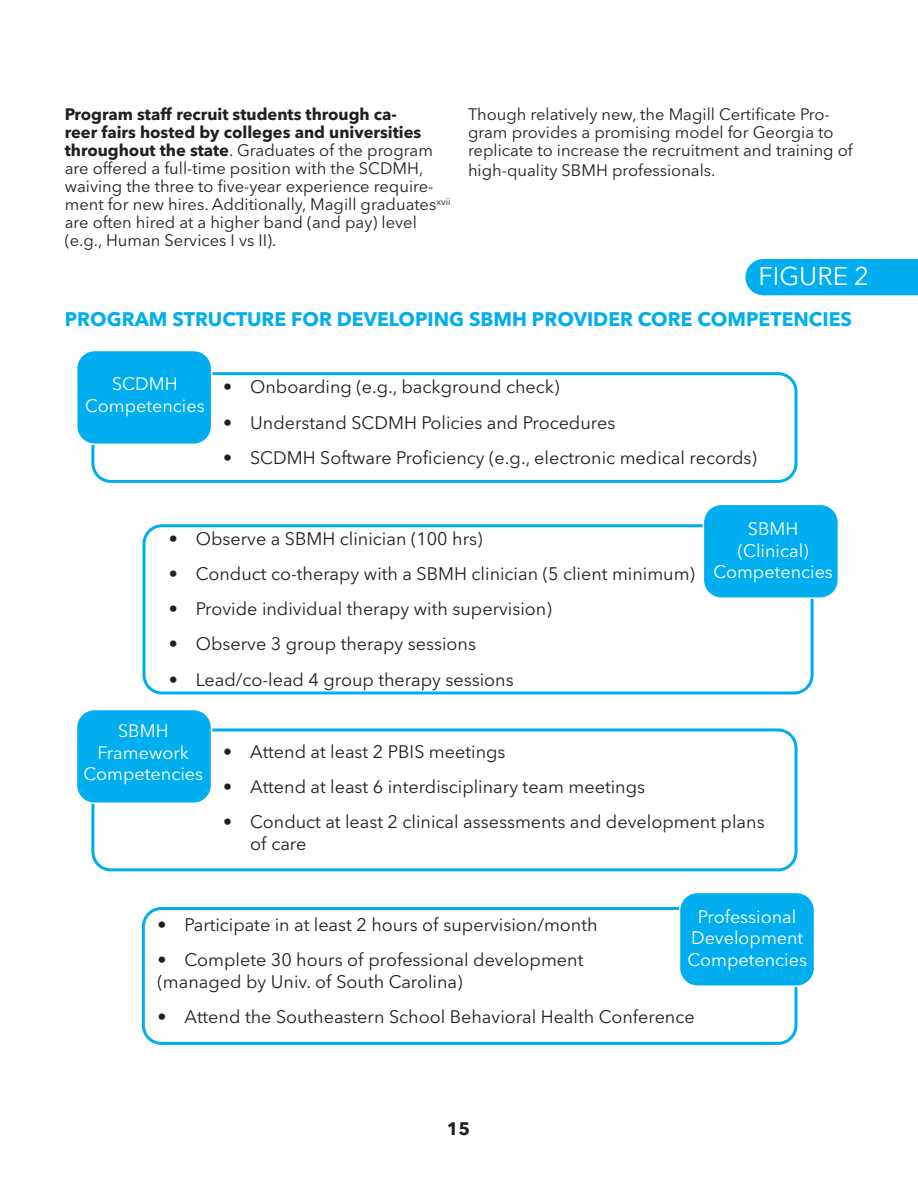
<style>
.page{position:relative;width:918px;height:1188px;background:#fff}
.page>*{position:absolute;margin:0;border:0;box-sizing:border-box;transform-origin:0 0}
.t1{font:25.5px "Avenir Next LT Pro";color:#fff}
.t2{font:700 19.5px "Avenir Next LT Pro";color:#00aeef}
.t3{font:18px/21.6px "Avenir Next LT Pro";color:#231f20}
.t4{font:18px "Avenir Next LT Pro";color:#fff}
.t5{font:700 18px "Avenir Next LT Pro";color:#231f20}
.t6{font:16.5px/18px "Avenir Next LT Pro";color:#231f20}
.s1{font-weight:700}
</style>
<div class="page">
<div style="left:91px;top:728px;width:707px;height:143px;border:3px solid #00aeef;border-radius:18px"></div>
<div style="left:745px;top:259px;width:173px;height:37px;background:#00aeef"></div>
<div style="left:91px;top:372px;width:707px;height:111px;border:3px solid #00aeef;border-radius:18px"></div>
<div style="left:77px;top:351px;width:135px;height:93px;background:#00aeef;border-radius:18px"></div>
<div style="left:76px;top:350px;width:136px;height:95px;border:2px solid #fff;border-radius:18px"></div>
<div style="left:142px;top:524px;width:672px;height:170px;border:3px solid #00aeef;border-radius:18px"></div>
<div style="left:142px;top:907px;width:656px;height:138px;border:3px solid #00aeef;border-radius:18px"></div>
<div style="left:703px;top:504px;width:135px;height:94px;background:#00aeef;border-radius:18px"></div>
<div style="left:703px;top:504px;width:136px;height:95px;border:2px solid #fff;border-radius:18px"></div>
<div style="left:76px;top:710px;width:136px;height:93px;background:#00aeef;border-radius:18px"></div>
<div style="left:76px;top:709px;width:136px;height:95px;border:2px solid #fff;border-radius:18px"></div>
<div style="left:680px;top:892px;width:135px;height:94px;background:#00aeef;border-radius:18px"></div>
<div style="left:679px;top:892px;width:136px;height:95px;border:2px solid #fff;border-radius:18px"></div>
<p class="t6" style="left:65px;top:106px;width:387px"><span class="s1">Program staff recruit students through ca-<br>reer fairs hosted by colleges and universities throughout the state</span>. Graduates of the program are offered a full-time position with the SCDMH, waiving the three to five-year experience require&shy;ment for new hires. Additionally, Magill graduates<sup>xvii </sup>are often hired at a higher band (and pay) level (e.g., Human Services I vs II).</p>
<p class="t6" style="left:468px;top:106px;width:386px">Though relatively new, the Magill Certificate Pro&shy;gram provides a promising model for Georgia to replicate to increase the recruitment and training of</p>
<p class="t6" style="left:468px;top:161px;width:249px">high-quality SBMH professionals.</p>
<p class="t1" style="left:759px;top:261px;width:112px">FIGURE 2</p>
<p class="t2" style="left:65px;top:307px;width:789px">PROGRAM STRUCTURE FOR DEVELOPING SBMH PROVIDER CORE COMPETENCIES</p>
<p class="t4" style="left:112px;top:373px;width:67px">SCDMH</p>
<p class="t4" style="left:85px;top:395px;width:121px">Competencies</p>
<p class="t3" style="left:223px;top:376px;width:338px">• Onboarding (e.g., background check)</p>
<p class="t3" style="left:223px;top:411px;width:394px">• Understand SCDMH Policies and Procedures</p>
<p class="t3" style="left:223px;top:446px;width:535px">• SCDMH Software Proficiency (e.g., electronic medical records)</p>
<p class="t3" style="left:169px;top:528px;width:315px">• Observe a SBMH clinician (100 hrs)</p>
<p class="t3" style="left:169px;top:563px;width:528px">• Conduct co-therapy with a SBMH clinician (5 client minimum)</p>
<p class="t3" style="left:169px;top:598px;width:385px">• Provide individual therapy with supervision)</p>
<p class="t3" style="left:169px;top:633px;width:309px">• Observe 3 group therapy sessions</p>
<p class="t3" style="left:169px;top:668px;width:347px">• Lead/co-lead 4 group therapy sessions</p>
<p class="t4" style="left:748px;top:518px;width:52px">SBMH</p>
<p class="t4" style="left:738px;top:540px;width:72px">(Clinical)</p>
<p class="t4" style="left:713px;top:561px;width:121px">Competencies</p>
<p class="t4" style="left:118px;top:720px;width:52px">SBMH</p>
<p class="t4" style="left:98px;top:742px;width:93px">Framework</p>
<p class="t4" style="left:84px;top:763px;width:121px">Competencies</p>
<p class="t3" style="left:223px;top:741px;width:284px">• Attend at least 2 PBIS meetings</p>
<p class="t3" style="left:223px;top:776px;width:423px">• Attend at least 6 interdisciplinary team meetings</p>
<p class="t3" style="left:250px;top:811px;width:516px;text-indent:-27px">• Conduct at least 2 clinical assessments and development plans of care</p>
<p class="t4" style="left:698px;top:906px;width:100px">Professional</p>
<p class="t4" style="left:691px;top:927px;width:114px">Development</p>
<p class="t4" style="left:687px;top:949px;width:121px">Competencies</p>
<p class="t3" style="left:158px;top:914px;width:442px">• Participate in at least 2 hours of supervision/month</p>
<p class="t3" style="left:158px;top:949px;width:427px">• Complete 30 hours of professional development</p>
<p class="t3" style="left:158px;top:971px;width:307px">(managed by Univ. of South Carolina)</p>
<p class="t3" style="left:158px;top:1006px;width:539px">• Attend the Southeastern School Behavioral Health Conference</p>
<p class="t5" style="left:447px;top:1118px;width:25px">15</p>
</div>
